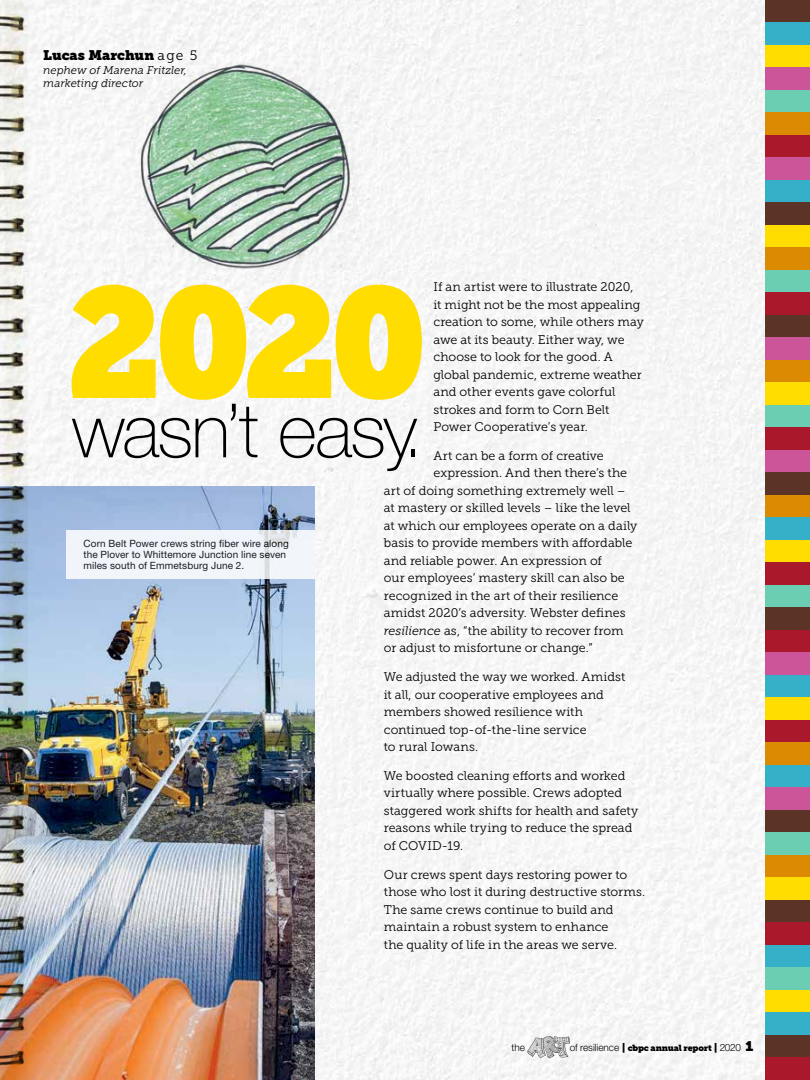
<style>
.page{position:relative;width:810px;height:1080px;background:#fff}
.page>*{position:absolute;margin:0;border:0;box-sizing:border-box;transform-origin:0 0}
.t1{font:155px "Museo Slab";color:#fd0}
.t2{font:100 75px "Helvetica Neue LT Std";letter-spacing:-.03em;color:#000}
.t3{font:13.75px "Museo Slab";color:#000}
.t4{font:12.5px/17.5px "Museo Slab 300";color:#000}
.t5{font:italic 11.25px/13.8px "Museo Slab 300";color:#000}
.t6{font:10px/11.2px "Helvetica Neue LT Std";letter-spacing:.01em;color:#000}
.t7{font:300 10px "Helvetica Neue LT Std";letter-spacing:-.01em;color:#000}
.s1{font-family:"Museo Slab 300"}
.s2{font-style:italic}
.s3{font-family:"Museo Slab";font-weight:400}
.s4{font-family:"Museo Slab";font-weight:400;font-size:8.75px}
.s5{font-family:"Museo Slab";font-weight:400;font-size:13.75px}
</style>
<div class="page">
<img style="left:27px;top:486px;width:288px;height:594px">
<svg style="left:527px;top:1036px;width:43px;height:22px"></svg>
<img style="left:132px;top:62px;width:226px;height:208px">
<div style="left:765px;top:0;width:45px;height:22px;background:#5c3327"></div>
<div style="left:765px;top:22px;width:45px;height:23px;background:#36b0c9"></div>
<div style="left:765px;top:45px;width:45px;height:22px;background:#fd0"></div>
<div style="left:765px;top:67px;width:45px;height:23px;background:#c59"></div>
<div style="left:765px;top:90px;width:45px;height:22px;background:#6bcdb2"></div>
<div style="left:765px;top:112px;width:45px;height:23px;background:#dd8a03"></div>
<div style="left:765px;top:135px;width:45px;height:22px;background:#aa182c"></div>
<div style="left:765px;top:157px;width:45px;height:23px;background:#c59"></div>
<div style="left:765px;top:180px;width:45px;height:22px;background:#36b0c9"></div>
<div style="left:765px;top:202px;width:45px;height:23px;background:#5c3327"></div>
<div style="left:765px;top:225px;width:45px;height:22px;background:#fd0"></div>
<div style="left:765px;top:247px;width:45px;height:23px;background:#dd8a03"></div>
<div style="left:765px;top:270px;width:45px;height:22px;background:#6bcdb2"></div>
<div style="left:765px;top:292px;width:45px;height:23px;background:#aa182c"></div>
<div style="left:765px;top:315px;width:45px;height:22px;background:#5c3327"></div>
<div style="left:765px;top:337px;width:45px;height:23px;background:#c59"></div>
<div style="left:765px;top:360px;width:45px;height:22px;background:#dd8a03"></div>
<div style="left:765px;top:382px;width:45px;height:23px;background:#fd0"></div>
<div style="left:765px;top:405px;width:45px;height:22px;background:#6bcdb2"></div>
<div style="left:765px;top:427px;width:45px;height:23px;background:#aa182c"></div>
<div style="left:765px;top:450px;width:45px;height:22px;background:#c59"></div>
<div style="left:765px;top:472px;width:45px;height:23px;background:#5c3327"></div>
<div style="left:765px;top:495px;width:45px;height:22px;background:#dd8a03"></div>
<div style="left:765px;top:517px;width:45px;height:23px;background:#36b0c9"></div>
<div style="left:765px;top:540px;width:45px;height:22px;background:#fd0"></div>
<div style="left:765px;top:562px;width:45px;height:23px;background:#aa182c"></div>
<div style="left:765px;top:585px;width:45px;height:22px;background:#6bcdb2"></div>
<div style="left:765px;top:607px;width:45px;height:23px;background:#5c3327"></div>
<div style="left:765px;top:630px;width:45px;height:22px;background:#aa182c"></div>
<div style="left:765px;top:652px;width:45px;height:23px;background:#c59"></div>
<div style="left:765px;top:675px;width:45px;height:22px;background:#36b0c9"></div>
<div style="left:765px;top:697px;width:45px;height:23px;background:#fd0"></div>
<div style="left:765px;top:720px;width:45px;height:22px;background:#aa182c"></div>
<div style="left:765px;top:742px;width:45px;height:23px;background:#dd8a03"></div>
<div style="left:765px;top:765px;width:45px;height:22px;background:#36b0c9"></div>
<div style="left:765px;top:787px;width:45px;height:23px;background:#c59"></div>
<div style="left:765px;top:810px;width:45px;height:22px;background:#5c3327"></div>
<div style="left:765px;top:832px;width:45px;height:23px;background:#6bcdb2"></div>
<div style="left:765px;top:855px;width:45px;height:22px;background:#dd8a03"></div>
<div style="left:765px;top:877px;width:45px;height:23px;background:#fd0"></div>
<div style="left:765px;top:900px;width:45px;height:22px;background:#5c3327"></div>
<div style="left:765px;top:922px;width:45px;height:23px;background:#aa182c"></div>
<div style="left:765px;top:945px;width:45px;height:22px;background:#36b0c9"></div>
<div style="left:765px;top:967px;width:45px;height:23px;background:#6bcdb2"></div>
<div style="left:765px;top:990px;width:45px;height:22px;background:#fd0"></div>
<div style="left:765px;top:1012px;width:45px;height:23px;background:#36b0c9"></div>
<div style="left:765px;top:1035px;width:45px;height:22px;background:#5c3327"></div>
<div style="left:765px;top:1057px;width:45px;height:23px;background:#aa182c"></div>
<div style="left:67px;top:530px;width:248px;height:49px;background:#f1f5fa"></div>
<img style="left:0;top:0;width:27px;height:1080px">
<p class="t3" style="left:43px;top:47px;width:156px">Lucas Marchun <span class="s1">age 5</span></p>
<p class="t5" style="left:43px;top:63px;width:145px">nephew of Marena Fritzler, marketing director</p>
<p class="t4" style="left:433px;top:278px;width:212px">If an artist were to illustrate 2020, it might not be the most appealing creation to some, while others may awe at its beauty. Either way, we choose to look for the good. A global pandemic, extreme weather and other events gave colorful strokes and form to Corn Belt<br>Power Cooperative’s year.</p>
<p class="t4" style="left:433px;top:447px;width:172px">Art can be a form of creative</p>
<p class="t4" style="left:433px;top:464px;width:195px">expression. And then there’s the</p>
<p class="t4" style="left:384px;top:482px;width:243px">art of doing something extremely well –</p>
<p class="t4" style="left:384px;top:499px;width:248px">at mastery or skilled levels – like the level</p>
<p class="t4" style="left:384px;top:517px;width:255px">at which our employees operate on a daily</p>
<p class="t4" style="left:384px;top:534px;width:250px">basis to provide members with affordable</p>
<p class="t4" style="left:384px;top:552px;width:220px">and reliable power. An expression of</p>
<p class="t4" style="left:384px;top:569px;width:242px">our employees’ mastery skill can also be</p>
<p class="t4" style="left:384px;top:587px;width:236px">recognized in the art of their resilience</p>
<p class="t4" style="left:384px;top:604px;width:243px">amidst 2020’s adversity. Webster defines</p>
<p class="t4" style="left:384px;top:622px;width:241px"><span class="s2">resilience</span> as, “the ability to recover from</p>
<p class="t4" style="left:384px;top:639px;width:210px">or adjust to misfortune or change.”</p>
<p class="t4" style="left:384px;top:668px;width:243px">We adjusted the way we worked. Amidst it all, our cooperative employees and members showed resilience with continued top-of-the-line service<br>to rural Iowans.</p>
<p class="t4" style="left:384px;top:767px;width:256px">We boosted cleaning efforts and worked virtually where possible. Crews adopted staggered work shifts for health and safety reasons while trying to reduce the spread of COVID-19.</p>
<p class="t4" style="left:384px;top:866px;width:263px">Our crews spent days restoring power to those who lost it during destructive storms.<br>The same crews continue to build and maintain a robust system to enhance<br>the quality of life in the areas we serve.</p>
<h1 class="t1" style="left:67px;top:251px;width:363px">2020</h1>
<h2 class="t2" style="left:72px;top:388px;width:353px">wasn’t easy.</h2>
<p class="t6" style="left:83px;top:537px;width:207px">Corn Belt Power crews string fiber wire along the Plover to Whittemore Junction line seven miles south of Emmetsburg June 2.</p>
<p class="t7" style="left:512px;top:1041px;width:15px">the</p>
<p class="t7" style="left:570px;top:1041px;width:185px">of resilience <span class="s3">|</span> <span class="s4">cbpc annual report</span> <span class="s3">|</span> 2020 <span class="s5">1</span></p>
</div>
